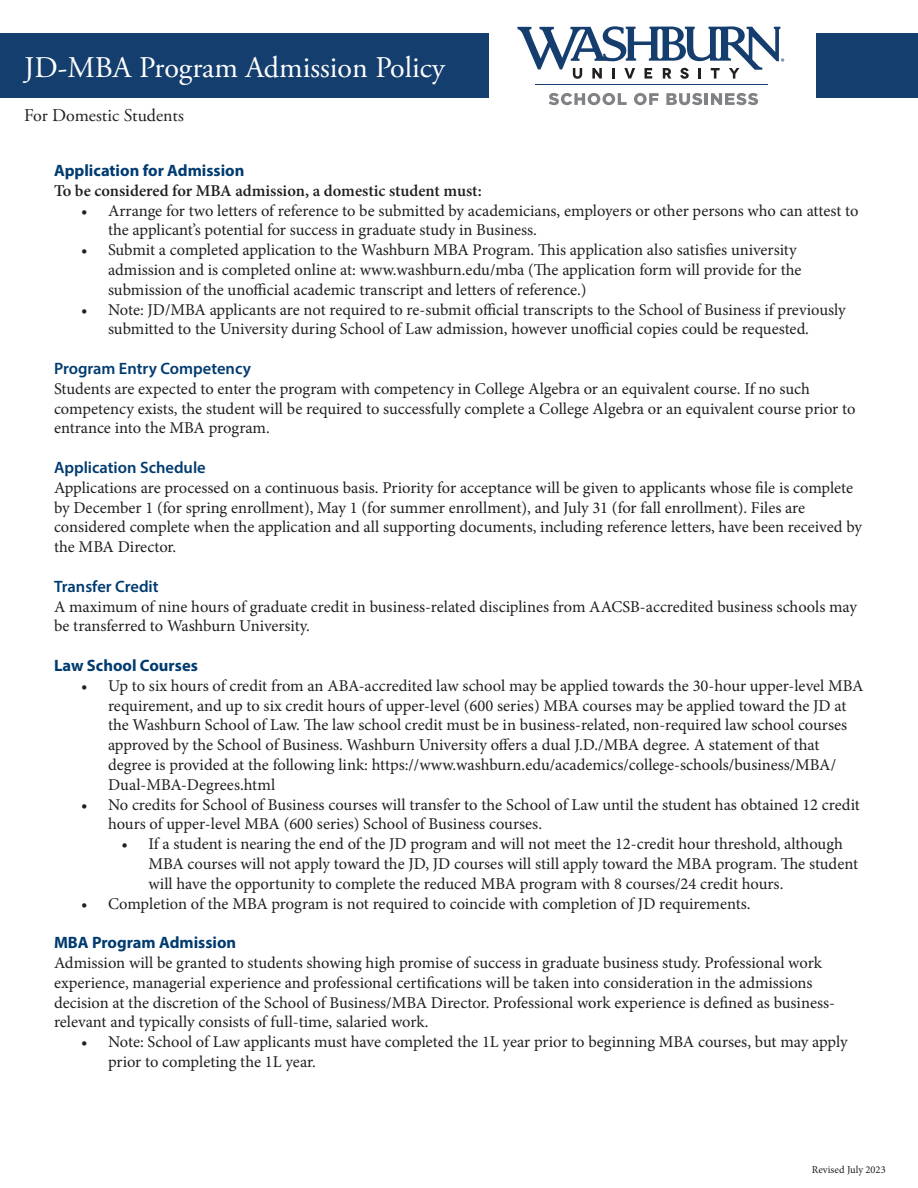
<style>
.page{position:relative;width:918px;height:1188px;background:#fff}
.page>*{position:absolute;margin:0;border:0;box-sizing:border-box;transform-origin:0 0}
.t1{font:30px "Adobe Garamond Pro";color:#fff}
.t2{font:18px "Adobe Garamond Pro";color:#231f20}
.t3{font:16.5px/19.8px "Minion Pro";color:#231f20}
.t4{font:700 16.5px "Myriad Pro";color:#003b70}
.Sub-header{font:600 16.5px "Myriad Pro";color:#003b70}
.t5{font:600 16.5px "Minion Pro";letter-spacing:-.005em;color:#231f20}
.t6{font:10.5px "Minion Pro";color:#231f20}
</style>
<div class="page">
<hr style="left:536px;top:85px;width:232px;height:1px;background:#153d6e">
<svg style="left:549px;top:93px;width:78px;height:12px"></svg>
<svg style="left:634px;top:93px;width:25px;height:12px"></svg>
<svg style="left:666px;top:93px;width:92px;height:12px"></svg>
<svg style="left:517px;top:26px;width:267px;height:53px"></svg>
<div style="left:0;top:33px;width:488px;height:65px;background:#143e6e"></div>
<div style="left:816px;top:33px;width:102px;height:65px;background:#143e6e"></div>
<p class="t1" style="left:24px;top:49px;width:423px">JD-MBA Program Admission Policy</p>
<p class="t2" style="left:24px;top:105px;width:161px">For Domestic Students</p>
<p class="t4" style="left:54px;top:160px;width:192px">Application for Admission</p>
<p class="t5" style="left:54px;top:179px;width:429px">To be considered for MBA admission, a domestic student must:</p>
<p class="t3" style="left:108px;top:200px;width:752px;text-indent:-27px">• Arrange for two letters of reference to be submitted by academicians, employers or other persons who can attest to the applicant’s potential for success in graduate study in Business.</p>
<p class="t3" style="left:108px;top:240px;width:695px;text-indent:-27px">• Submit a completed application to the Washburn MBA Program. This application also satisfies university admission and is completed online at: www.washburn.edu/mba (The application form will provide for the submission of the unofficial academic transcript and letters of reference.)</p>
<p class="t3" style="left:81px;top:299px;width:766px;text-align:center">• Note: JD/MBA applicants are not required to re-submit official transcripts to the School of Business if previously submitted to the University during School of Law admission, however unofficial copies could be requested.</p>
<p class="Sub-header" style="left:54px;top:358px;width:198px">Program Entry Competency</p>
<p class="t3" style="left:54px;top:379px;width:803px">Students are expected to enter the program with competency in College Algebra or an equivalent course. If no such competency exists, the student will be required to successfully complete a College Algebra or an equivalent course prior to entrance into the MBA program.</p>
<p class="Sub-header" style="left:54px;top:457px;width:153px">Application Schedule</p>
<p class="t3" style="left:54px;top:478px;width:810px">Applications are processed on a continuous basis. Priority for acceptance will be given to applicants whose file is complete by December 1 (for spring enrollment), May 1 (for summer enrollment), and July 31 (for fall enrollment). Files are considered complete when the application and all supporting documents, including reference letters, have been received by the MBA Director.</p>
<p class="Sub-header" style="left:54px;top:576px;width:106px">Transfer Credit</p>
<p class="t3" style="left:54px;top:596px;width:805px">A maximum of nine hours of graduate credit in business-related disciplines from AACSB-accredited business schools may be transferred to Washburn University.</p>
<p class="t4" style="left:54px;top:655px;width:145px">Law School Courses</p>
<p class="t3" style="left:108px;top:676px;width:757px;text-indent:-27px">• Up to six hours of credit from an ABA-accredited law school may be applied towards the 30-hour upper-level MBA requirement, and up to six credit hours of upper-level (600 series) MBA courses may be applied toward the JD at the Washburn School of Law. The law school credit must be in business-related, non-required law school courses approved by the School of Business. Washburn University offers a dual J.D./MBA degree. A statement of that degree is provided at the following link: https://www.washburn.edu/academics/college-schools/business/MBA/ Dual-MBA-Degrees.html</p>
<p class="t3" style="left:108px;top:794px;width:753px;text-indent:-27px">• No credits for School of Business courses will transfer to the School of Law until the student has obtained 12 credit hours of upper-level MBA (600 series) School of Business courses.</p>
<p class="t3" style="left:148px;top:834px;width:711px;text-indent:-27px">• If a student is nearing the end of the JD program and will not meet the 12-credit hour threshold, although<br>MBA courses will not apply toward the JD, JD courses will still apply toward the MBA program. The student will have the opportunity to complete the reduced MBA program with 8 courses/24 credit hours.</p>
<p class="t3" style="left:81px;top:893px;width:671px">• Completion of the MBA program is not required to coincide with completion of JD requirements.</p>
<p class="t4" style="left:54px;top:932px;width:184px">MBA Program Admission</p>
<p class="t3" style="left:54px;top:953px;width:782px">Admission will be granted to students showing high promise of success in graduate business study. Professional work experience, managerial experience and professional certifications will be taken into consideration in the admissions decision at the discretion of the School of Business/MBA Director. Professional work experience is defined as business&shy;relevant and typically consists of full-time, salaried work.</p>
<p class="t3" style="left:108px;top:1032px;width:741px;text-indent:-27px">• Note: School of Law applicants must have completed the 1L year prior to beginning MBA courses, but may apply prior to completing the 1L year.</p>
<p class="t6" style="left:812px;top:1163px;width:75px">Revised July 2023</p>
</div>
